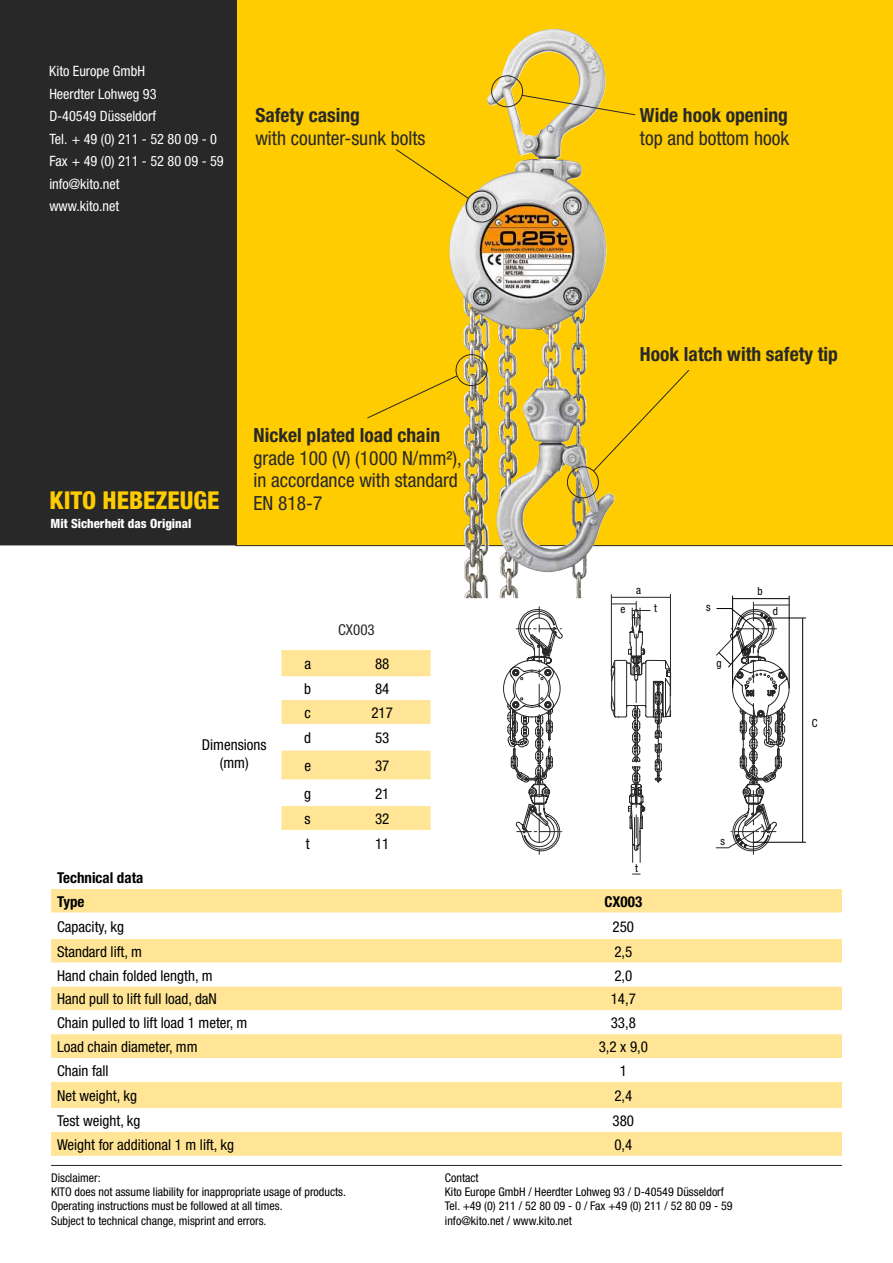
<style>
.page{position:relative;width:893px;height:1263px;background:#fff}
.page>*{position:absolute;margin:0;border:0;box-sizing:border-box;transform-origin:0 0}
.t1{font:800 condensed 24.6px "Helvetica Neue";color:#fecc00}
.t2{font:condensed 19.5px/22.5px "Helvetica Neue";color:#282829}
.t3{font:700 condensed 19.5px "Helvetica Neue";color:#282829}
.t4{font:condensed 15px/18px "Helvetica Neue";color:#000;text-align:center}
.t5{font:700 condensed 15px/23.7px "Helvetica Neue";color:#000}
.t6{font:condensed 15px "Helvetica Neue";color:#282829}
.t7{font:condensed 14.25px/22.5px "Helvetica Neue";color:#fff}
.t8{font:800 condensed 12.75px "Helvetica Neue";color:#fff}
.t9{font:condensed 12px/14.4px "Helvetica Neue";color:#000}
.t10{font:condensed 11.25px "Helvetica Neue";color:#000}
</style>
<div class="page">
<div style="left:51px;top:889px;width:791px;height:267px;background:#ffe595"></div>
<svg style="left:51px;top:913px;width:791px;height:219px"></svg>
<svg style="left:51px;top:963px;width:791px;height:119px"></svg>
<div style="left:236px;top:0;width:657px;height:546px;background:#fecc00"></div>
<div style="left:0;top:0;width:236px;height:545px;background:#282829"></div>
<div style="left:523px;top:298px;width:32px;height:31px;border:1px solid #282829;border-radius:50%"></div>
<hr style="left:51px;top:1165px;width:791px;height:1px;background:#282829">
<img style="left:449px;top:30px;width:95px;height:568px">
<svg style="left:521px;top:94px;width:115px;height:22px;background:#e4c234"></svg>
<div style="left:466px;top:191px;width:31px;height:32px;border:1px solid #282829;border-radius:50%"></div>
<div style="left:395px;top:148px;width:74px;height:51px;background:#fecc00"></div>
<div style="left:456px;top:354px;width:31px;height:32px;border:1px solid #282829;border-radius:50%"></div>
<div style="left:366px;top:375px;width:92px;height:44px;background:#fecc00"></div>
<div style="left:567px;top:466px;width:32px;height:32px;border:1px solid #282829;border-radius:50%"></div>
<div style="left:593px;top:369px;width:97px;height:103px;background:#fecc00"></div>
<div style="left:491px;top:75px;width:32px;height:32px;border:1px solid #282829;border-radius:50%"></div>
<svg style="left:281px;top:650px;width:149px;height:180px"></svg>
<hr style="left:611px;top:594px;width:1px;height:78px;background:#282829">
<hr style="left:670px;top:594px;width:1px;height:85px;background:#282829">
<hr style="left:611px;top:597px;width:59px;height:1px;background:#282829">
<hr style="left:632px;top:830px;width:1px;height:33px;background:#282829">
<hr style="left:640px;top:830px;width:1px;height:33px;background:#282829">
<svg style="left:503px;top:601px;width:287px;height:253px"></svg>
<hr style="left:732px;top:596px;width:1px;height:92px;background:#000">
<hr style="left:789px;top:596px;width:1px;height:92px;background:#000">
<hr style="left:733px;top:598px;width:56px;height:1px;background:#000">
<hr style="left:753px;top:605px;width:36px;height:1px;background:#282829">
<hr style="left:753px;top:618px;width:53px;height:1px;background:#000">
<hr style="left:753px;top:842px;width:53px;height:1px;background:#000">
<hr style="left:802px;top:618px;width:1px;height:224px;background:#000">
<p class="t7" style="left:49px;top:60px;width:176px">Kito Europe GmbH<br>Heerdter Lohweg 93<br>D-40549 Düsseldorf<br>Tel. + 49 (0) 211 - 52 80 09 - 0<br>Fax + 49 (0) 211 - 52 80 09 - 59 info@kito.net<br>www.kito.net</p>
<h2 class="t3" style="left:255px;top:104px;width:106px">Safety casing</h2>
<h2 class="t2" style="left:255px;top:127px;width:172px">with counter-sunk bolts</h2>
<h1 class="t1" style="left:50px;top:485px;width:171px">KITO Hebezeuge</h1>
<p class="t8" style="left:51px;top:516px;width:142px">Mit Sicherheit das Original</p>
<h2 class="t3" style="left:254px;top:423px;width:188px">Nickel plated load chain</h2>
<h2 class="t2" style="left:254px;top:446px;width:210px">grade 100 (V) (1000 N/mm²), in accordance with standard<br>EN 818-7</h2>
<p class="t6" style="left:338px;top:621px;width:38px">CX003</p>
<p class="t5" style="left:57px;top:866px;width:88px">Technical data<br>Type</p>
<p class="t4" style="left:202px;top:736px;width:66px">Dimensions (mm)</p>
<p class="t4" style="left:304px;top:655px;width:8px">a</p>
<p class="t4" style="left:375px;top:655px;width:16px">88</p>
<p class="t4" style="left:304px;top:680px;width:8px">b</p>
<p class="t4" style="left:375px;top:680px;width:16px">84</p>
<p class="t4" style="left:304px;top:703px;width:8px">c</p>
<p class="t4" style="left:371px;top:703px;width:23px">217</p>
<p class="t4" style="left:304px;top:729px;width:8px">d</p>
<p class="t4" style="left:375px;top:729px;width:16px">53</p>
<p class="t4" style="left:304px;top:756px;width:8px">e</p>
<p class="t4" style="left:375px;top:756px;width:16px">37</p>
<p class="t4" style="left:304px;top:784px;width:8px">g</p>
<p class="t4" style="left:375px;top:784px;width:16px">21</p>
<p class="t4" style="left:305px;top:809px;width:8px">s</p>
<p class="t4" style="left:375px;top:809px;width:16px">32</p>
<p class="t4" style="left:306px;top:835px;width:5px">t</p>
<p class="t4" style="left:375px;top:835px;width:16px">11</p>
<h2 class="t3" style="left:640px;top:104px;width:149px">Wide hook opening</h2>
<h2 class="t2" style="left:640px;top:127px;width:151px">top and bottom hook</h2>
<h2 class="t3" style="left:640px;top:342px;width:200px">Hook latch with safety tip</h2>
<p class="t10" style="left:636px;top:584px;width:6px">a</p>
<p class="t10" style="left:621px;top:602px;width:6px">e</p>
<p class="t10" style="left:654px;top:602px;width:4px">t</p>
<p class="t10" style="left:635px;top:861px;width:4px">t</p>
<p class="t5" style="left:604px;top:889px;width:39px">CX003</p>
<p class="t10" style="left:706px;top:600px;width:6px">s</p>
<p class="t10" style="left:716px;top:656px;width:7px">g</p>
<p class="t10" style="left:757px;top:584px;width:7px">b</p>
<p class="t10" style="left:773px;top:604px;width:7px">d</p>
<p class="t10" style="left:812px;top:716px;width:7px">C</p>
<p class="t10" style="left:720px;top:834px;width:6px">s</p>
<p class="t4" style="left:57px;top:917px;width:69px">Capacity, kg</p>
<p class="t4" style="left:613px;top:917px;width:23px">250</p>
<p class="t4" style="left:57px;top:942px;width:86px">Standard lift, m</p>
<p class="t4" style="left:614px;top:942px;width:20px">2,5</p>
<p class="t4" style="left:57px;top:966px;width:157px">Hand chain folded length, m</p>
<p class="t4" style="left:614px;top:966px;width:20px">2,0</p>
<p class="t4" style="left:57px;top:990px;width:161px">Hand pull to lift full load, daN</p>
<p class="t4" style="left:611px;top:990px;width:27px">14,7</p>
<p class="t4" style="left:57px;top:1014px;width:192px">Chain pulled to lift load 1 meter, m</p>
<p class="t4" style="left:611px;top:1014px;width:27px">33,8</p>
<p class="t4" style="left:57px;top:1037px;width:142px">Load chain diameter, mm</p>
<p class="t4" style="left:599px;top:1037px;width:51px">3,2 x 9,0</p>
<p class="t4" style="left:57px;top:1061px;width:53px">Chain fall</p>
<p class="t4" style="left:620px;top:1061px;width:9px">1</p>
<p class="t4" style="left:57px;top:1086px;width:81px">Net weight, kg</p>
<p class="t4" style="left:614px;top:1086px;width:20px">2,4</p>
<p class="t4" style="left:57px;top:1111px;width:85px">Test weight, kg</p>
<p class="t4" style="left:613px;top:1111px;width:23px">380</p>
<p class="t4" style="left:57px;top:1135px;width:179px">Weight for additional 1 m lift, kg</p>
<p class="t4" style="left:614px;top:1135px;width:20px">0,4</p>
<p class="t9" style="left:51px;top:1170px;width:297px">Disclaimer:<br>KITO does not assume liability for inappropriate usage of products.<br>Operating instructions must be followed at all times.<br>Subject to technical change, misprint and errors.</p>
<p class="t9" style="left:445px;top:1170px;width:289px">Contact<br>Kito Europe GmbH / Heerdter Lohweg 93 / D-40549 Düsseldorf Tel. +49 (0) 211 / 52 80 09 - 0 / Fax +49 (0) 211 / 52 80 09 - 59 info@kito.net / www.kito.net</p>
</div>
